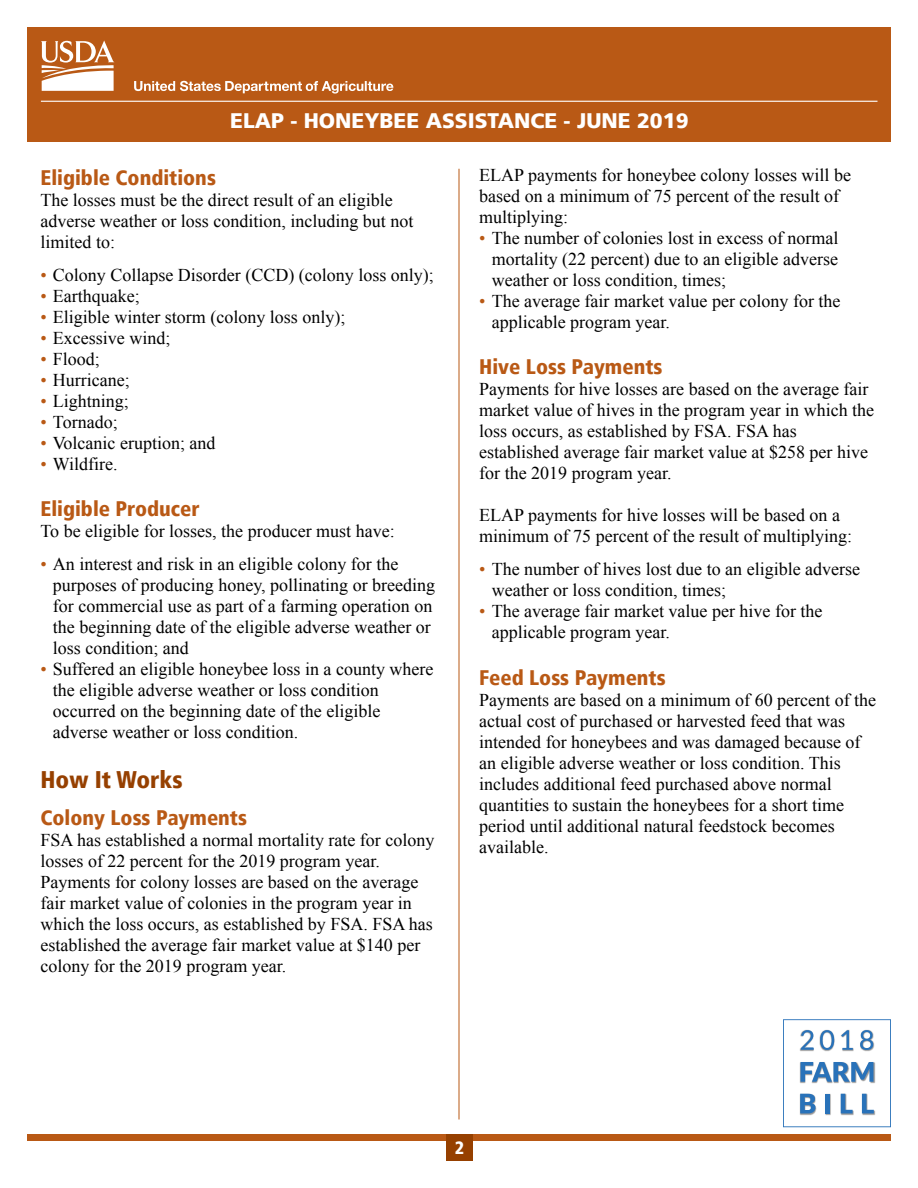
<style>
.page{position:relative;width:918px;height:1188px;background:#fff}
.page>*{position:absolute;margin:0;border:0;box-sizing:border-box;transform-origin:0 0}
.t1{font:900 condensed 24px "Frutiger LT";color:#964000}
.t2{font:900 condensed 21px "Frutiger LT";color:#b95915}
.t3{font:900 21px "Frutiger LT";color:#fff}
.t4{font:18px/21px "Times New Roman";color:#000}
.t5{font:900 condensed 18px "Frutiger LT";color:#fff}
.s1{color:#b95915}
</style>
<div class="page">
<hr style="left:459px;top:169px;width:1px;height:950px;background:#b95915">
<div style="left:27px;top:1134px;width:864px;height:7px;background:#b95915"></div>
<div style="left:27px;top:27px;width:864px;height:115px;background:#b95915"></div>
<svg style="left:41px;top:40px;width:74px;height:51px"></svg>
<svg style="left:134px;top:81px;width:259px;height:13px"></svg>
<hr style="left:41px;top:101px;width:837px;height:1px;background:#fff">
<div style="left:446px;top:1134px;width:27px;height:27px;background:#964000"></div>
<svg style="left:783px;top:1019px;width:108px;height:108px"></svg>
<p class="t3" style="left:230px;top:108px;width:460px">ELAP - HONEYBEE ASSISTANCE - JUNE 2019</p>
<p class="t2" style="left:40px;top:165px;width:177px">Eligible Conditions</p>
<p class="t4" style="left:40px;top:189px;width:374px">The losses must be the direct result of an eligible adverse weather or loss condition, including but not limited to:</p>
<p class="t4" style="left:40px;top:264px;width:395px"><span class="s1">•</span> Colony Collapse Disorder (CCD) (colony loss only);</p>
<p class="t4" style="left:40px;top:285px;width:101px"><span class="s1">•</span> Earthquake;</p>
<p class="t4" style="left:40px;top:306px;width:306px"><span class="s1">•</span> Eligible winter storm (colony loss only);</p>
<p class="t4" style="left:40px;top:327px;width:131px"><span class="s1">•</span> Excessive wind;</p>
<p class="t4" style="left:40px;top:348px;width:61px"><span class="s1">•</span> Flood;</p>
<p class="t4" style="left:40px;top:369px;width:91px"><span class="s1">•</span> Hurricane;</p>
<p class="t4" style="left:40px;top:390px;width:90px"><span class="s1">•</span> Lightning;</p>
<p class="t4" style="left:40px;top:411px;width:79px"><span class="s1">•</span> Tornado;</p>
<p class="t4" style="left:40px;top:432px;width:177px"><span class="s1">•</span> Volcanic eruption; and</p>
<p class="t4" style="left:40px;top:453px;width:79px"><span class="s1">•</span> Wildfire.</p>
<p class="t2" style="left:40px;top:496px;width:161px">Eligible Producer</p>
<p class="t4" style="left:40px;top:520px;width:356px">To be eligible for losses, the producer must have:</p>
<p class="t4" style="left:53px;top:553px;width:384px;text-indent:-12px"><span class="s1">•</span> An interest and risk in an eligible colony for the purposes of producing honey, pollinating or breeding for commercial use as part of a farming operation on the beginning date of the eligible adverse weather or loss condition; and</p>
<p class="t4" style="left:53px;top:658px;width:382px;text-indent:-12px"><span class="s1">•</span> Suffered an eligible honeybee loss in a county where the eligible adverse weather or loss condition occurred on the beginning date of the eligible adverse weather or loss condition.</p>
<h1 class="t1" style="left:40px;top:765px;width:144px">How It Works</h1>
<p class="t2" style="left:40px;top:805px;width:208px">Colony Loss Payments</p>
<p class="t4" style="left:40px;top:829px;width:395px">FSA has established a normal mortality rate for colony losses of 22 percent for the 2019 program year.<br>Payments for colony losses are based on the average fair market value of colonies in the program year in which the loss occurs, as established by FSA. FSA has established the average fair market value at $140 per colony for the 2019 program year.</p>
<p class="t4" style="left:479px;top:165px;width:373px">ELAP payments for honeybee colony losses will be based on a minimum of 75 percent of the result of multiplying:</p>
<p class="t4" style="left:492px;top:228px;width:348px;text-align:justify;text-indent:-12px"><span class="s1">•</span> The number of colonies lost in excess of normal mortality (22 percent) due to an eligible adverse weather or loss condition, times;</p>
<p class="t4" style="left:492px;top:291px;width:350px;text-indent:-12px"><span class="s1">•</span> The average fair market value per colony for the applicable program year.</p>
<p class="t2" style="left:479px;top:355px;width:185px">Hive Loss Payments</p>
<p class="t4" style="left:479px;top:379px;width:396px">Payments for hive losses are based on the average fair market value of hives in the program year in which the loss occurs, as established by FSA. FSA has established average fair market value at $258 per hive for the 2019 program year.</p>
<p class="t4" style="left:479px;top:505px;width:374px">ELAP payments for hive losses will be based on a minimum of 75 percent of the result of multiplying:</p>
<p class="t4" style="left:492px;top:559px;width:370px;text-indent:-12px"><span class="s1">•</span> The number of hives lost due to an eligible adverse weather or loss condition, times;</p>
<p class="t4" style="left:492px;top:601px;width:332px;text-indent:-12px"><span class="s1">•</span> The average fair market value per hive for the applicable program year.</p>
<p class="t2" style="left:479px;top:665px;width:188px">Feed Loss Payments</p>
<p class="t4" style="left:479px;top:689px;width:398px">Payments are based on a minimum of 60 percent of the actual cost of purchased or harvested feed that was intended for honeybees and was damaged because of an eligible adverse weather or loss condition. This includes additional feed purchased above normal quantities to sustain the honeybees for a short time period until additional natural feedstock becomes available.</p>
<p class="t5" style="left:455px;top:1137px;width:11px">2</p>
</div>
